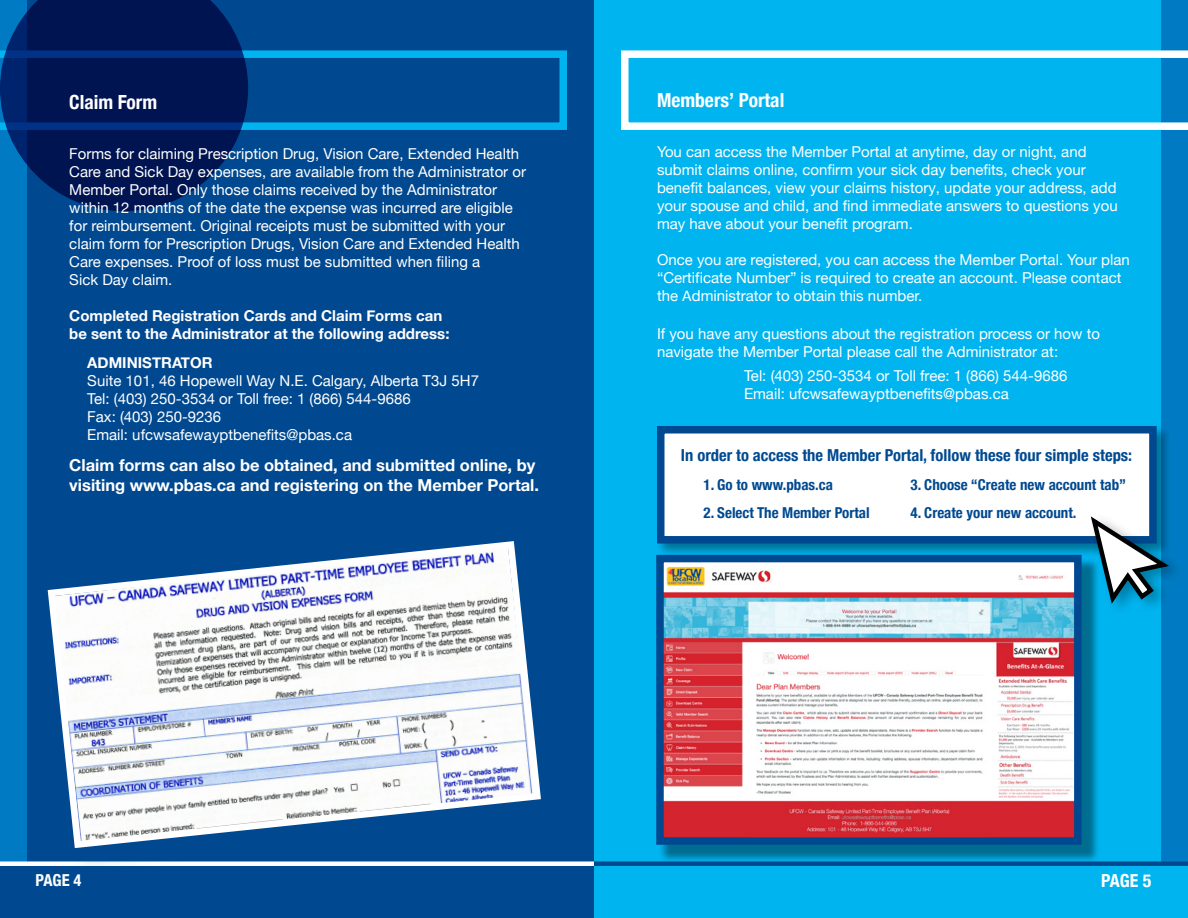
<style>
.page{position:relative;width:1188px;height:918px;background:#fff}
.page>*{position:absolute;margin:0;border:0;box-sizing:border-box;transform-origin:0 0}
.t1{font:700 condensed 19.5px "Helvetica Neue";color:#fff}
.t2{font:700 condensed 18px "Helvetica Neue";color:#fff}
.t3{font:700 16.5px/19.8px "Helvetica Neue";color:#fff}
.t4{font:700 condensed 16.5px "Helvetica Neue";color:#004990}
.t5{font:700 condensed 16.5px "Helvetica Neue";color:#fff}
.t6{font:15px/18px "Helvetica Neue";color:#fff}
.t7{font:700 15px/18px "Helvetica Neue";color:#fff}
.t8{font:700 condensed 15px "Helvetica Neue";color:#004990}
.s1{font-family:"Calibri";font-size:16.5px}
</style>
<div class="page">
<div style="left:594px;top:0;width:594px;height:918px;background:#00b4f0"></div>
<div style="left:1161px;top:0;width:27px;height:862px;background:#007bc3"></div>
<div style="left:594px;top:861px;width:594px;height:5px;background:#004990"></div>
<div style="left:0;top:0;width:594px;height:918px;background:#004990"></div>
<div style="left:0;top:0;width:27px;height:863px;background:#007bc3"></div>
<div style="left:0;top:861px;width:594px;height:5px;background:#fff"></div>
<svg style="left:248px;top:50px;width:319px;height:80px"></svg>
<svg style="left:621px;top:50px;width:567px;height:80px"></svg>
<svg style="left:0;top:0;width:248px;height:211px;fill:#001451"></svg>
<div style="left:655px;top:424px;width:516px;height:134px;background:#000;opacity:.37"></div>
<div style="left:657px;top:426px;width:500px;height:118px;background:#fff;border:8px solid #004990"></div>
<div style="left:43px;top:536px;width:522px;height:336px;background:#004990;opacity:.35"></div>
<svg style="left:44px;top:537px;width:501px;height:315px"></svg>
<div style="left:659px;top:557px;width:442px;height:307px;background:#000;opacity:.4"></div>
<svg style="left:655px;top:551px;width:430px;height:297px;background:#c4acb8"></svg>
<div style="left:1088px;top:512px;width:98px;height:106px;background:#000;opacity:.31"></div>
<svg style="left:1088px;top:515px;width:87px;height:94px"></svg>
<h1 class="t1" style="left:69px;top:86px;width:89px">Claim Form</h1>
<p class="t6" style="left:69px;top:146px;width:458px">Forms for claiming Prescription Drug, Vision Care, Extended Health Care and Sick Day expenses, are available from the Administrator or Member Portal. Only those claims received by the Administrator within 12 months of the date the expense was incurred are eligible for reimbursement. Original receipts must be submitted with your claim form for Prescription Drugs, Vision Care and Extended Health Care expenses. Proof of loss must be submitted when filing a<br>Sick Day claim.</p>
<p class="t7" style="left:69px;top:307px;width:382px">Completed Registration Cards and Claim Forms can be sent to the Administrator at the following address:</p>
<p class="t7" style="left:87px;top:354px;width:127px">ADMINISTRATOR</p>
<p class="t6" style="left:87px;top:372px;width:393px">Suite 101, 46 Hopewell Way N.E. Calgary, Alberta T3J 5H7<br>Tel: (403) 250-3534 or Toll free: 1 (866) 544-9686<br>Fax: (403) 250-9236<br>Email: ufcwsafewayptbenefits@pbas.ca</p>
<p class="t3" style="left:69px;top:456px;width:471px">Claim forms can also be obtained, and submitted online, by visiting www.pbas.ca and registering on the Member Portal.</p>
<h1 class="t1" style="left:657px;top:84px;width:129px">Members’ Portal</h1>
<p class="t6" style="left:657px;top:144px;width:462px">You can access the Member Portal at anytime, day or night, and submit claims online, confirm your sick day benefits, check your benefit balances, view your claims history, update your address, add your spouse and child, and find immediate answers to questions you may have about your benefit program.</p>
<p class="t6" style="left:657px;top:252px;width:474px">Once you are registered, you can access the Member Portal. Your plan “Certificate Number” is required to create an account. Please contact the <span class="s1">A</span>dministrator to obtain this number.</p>
<p class="t6" style="left:657px;top:326px;width:445px">If you have any questions about the registration process or how to navigate the Member Portal please call the Administrator at:</p>
<p class="t6" style="left:744px;top:368px;width:325px">Tel: (403) 250-3534 or Toll free: 1 (866) 544-9686<br>Email: ufcwsafewayptbenefits@pbas.ca</p>
<p class="t4" style="left:681px;top:441px;width:453px">In order to access the Member Portal, follow these four simple steps:</p>
<p class="t8" style="left:703px;top:472px;width:131px">1. Go to www.pbas.ca</p>
<p class="t8" style="left:910px;top:472px;width:217px">3. Choose “Create new account tab”</p>
<p class="t8" style="left:703px;top:500px;width:168px">2. Select The Member Portal</p>
<p class="t8" style="left:910px;top:500px;width:166px">4. Create your new account.</p>
<p class="t5" style="left:35px;top:866px;width:48px">PAGE 4</p>
<p class="t2" style="left:1101px;top:866px;width:52px">PAGE 5</p>
</div>
